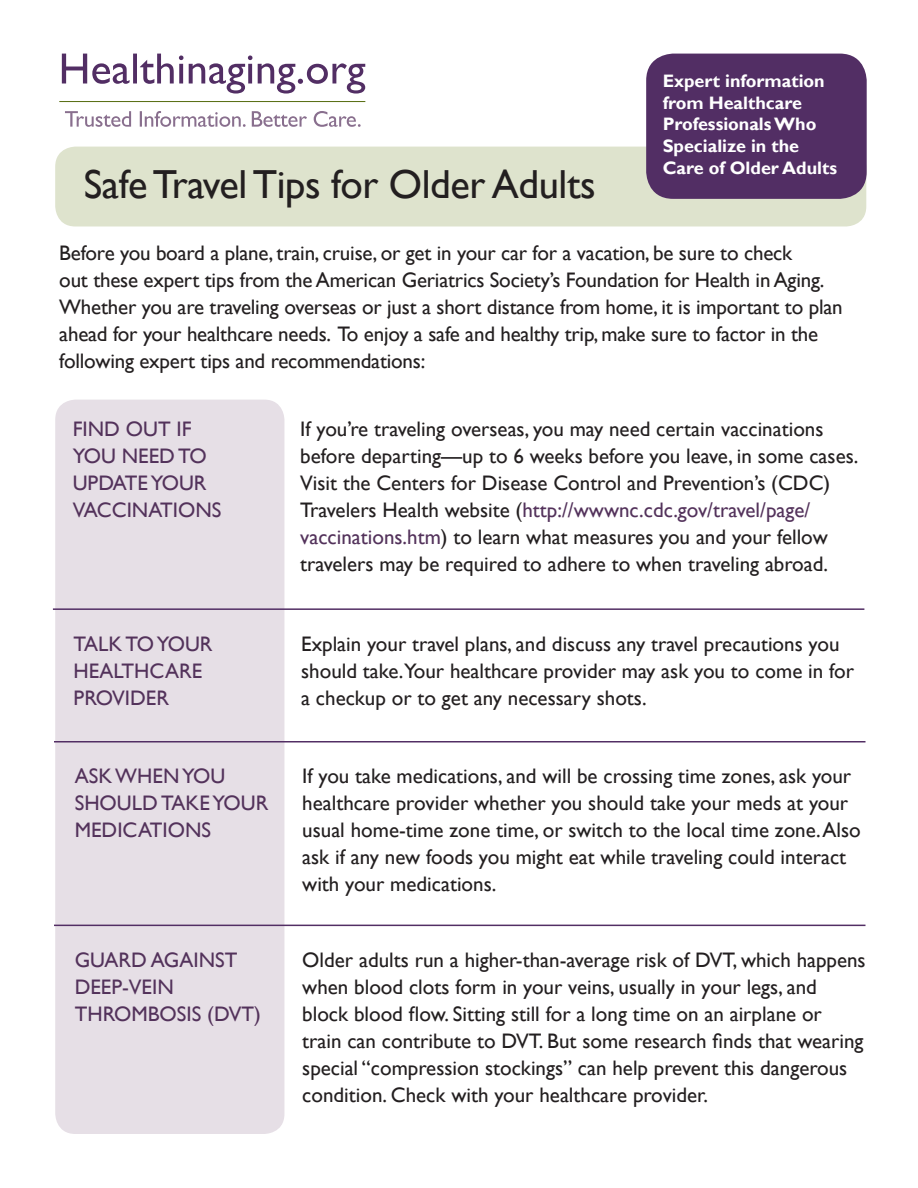
<style>
.page{position:relative;width:918px;height:1188px;background:#fff}
.page>*{position:absolute;margin:0;border:0;box-sizing:border-box;transform-origin:0 0}
.t1{font:40.5px "Gill Sans";letter-spacing:-.01em;color:#231f20}
.t2{font:21px/27px "Gill Sans";color:#231f20}
.t3{font:21px/27px "Gill Sans";color:#53325b}
.t4{font:700 18px/21.6px "Gill Sans";color:#fff}
.s1{color:#53325b}
</style>
<div class="page">
<div style="left:55px;top:147px;width:811px;height:79px;background:#dee3cd;border-radius:20px"></div>
<div style="left:646px;top:54px;width:221px;height:145px;background:#522e64;border-radius:27px"></div>
<hr style="left:59px;top:101px;width:306px;height:1px;background:#556b0e">
<svg style="left:65px;top:111px;width:296px;height:16px"></svg>
<svg style="left:62px;top:54px;width:303px;height:40px"></svg>
<div style="left:55px;top:400px;width:229px;height:734px;background:#e6dfe6;border-radius:20px"></div>
<hr style="left:53px;top:608px;width:811px;height:2px;background:#522e64">
<hr style="left:54px;top:741px;width:812px;height:1px;background:#522e64">
<hr style="left:54px;top:925px;width:812px;height:1px;background:#522e64">
<p class="t4" style="left:663px;top:71px;width:176px">Expert information from Healthcare<br>Professionals Who<br>Specialize in the<br>Care of Older Adults</p>
<p class="t1" style="left:84px;top:161px;width:514px">Safe Travel Tips for Older Adults</p>
<p class="t2" style="left:59px;top:240px;width:785px">Before you board a plane, train, cruise, or get in your car for a vacation, be sure to check<br>out these expert tips from the American Geriatrics Society’s Foundation for Health in Aging.<br>Whether you are traveling overseas or just a short distance from home, it is important to plan ahead for your healthcare needs. To enjoy a safe and healthy trip, make sure to factor in the following expert tips and recommendations:</p>
<p class="t3" style="left:73px;top:415px;width:150px">FIND OUT IF<br>YOU NEED TO<br>UPDATE YOUR<br>VACCINATIONS</p>
<p class="t2" style="left:300px;top:415px;width:560px">If you’re traveling overseas, you may need certain vaccinations before departing—up to 6 weeks before you leave, in some cases.<br>Visit the Centers for Disease Control and Prevention’s (CDC)<br>Travelers Health website (<span class="s1">http://wwwnc.cdc.gov/travel/page/ vaccinations.htm</span>) to learn what measures you and your fellow travelers may be required to adhere to when traveling abroad.</p>
<p class="t3" style="left:74px;top:631px;width:140px">TALK TO YOUR<br>HEALTHCARE<br>PROVIDER</p>
<p class="t2" style="left:301px;top:631px;width:554px">Explain your travel plans, and discuss any travel precautions you should take.Your healthcare provider may ask you to come in for a checkup or to get any necessary shots.</p>
<p class="t3" style="left:75px;top:763px;width:195px">ASK WHEN YOU<br>SHOULD TAKE YOUR<br>MEDICATIONS</p>
<p class="t2" style="left:302px;top:763px;width:560px">If you take medications, and will be crossing time zones, ask your healthcare provider whether you should take your meds at your usual home-time zone time, or switch to the local time zone. Also ask if any new foods you might eat while traveling could interact with your medications.</p>
<p class="t3" style="left:75px;top:947px;width:188px">GUARD AGAINST<br>DEEP-VEIN<br>THROMBOSIS (DVT)</p>
<p class="t2" style="left:302px;top:947px;width:565px">Older adults run a higher-than-average risk of DVT, which happens when blood clots form in your veins, usually in your legs, and block blood flow. Sitting still for a long time on an airplane or train can contribute to DVT. But some research finds that wearing special “compression stockings” can help prevent this dangerous condition. Check with your healthcare provider.</p>
</div>
